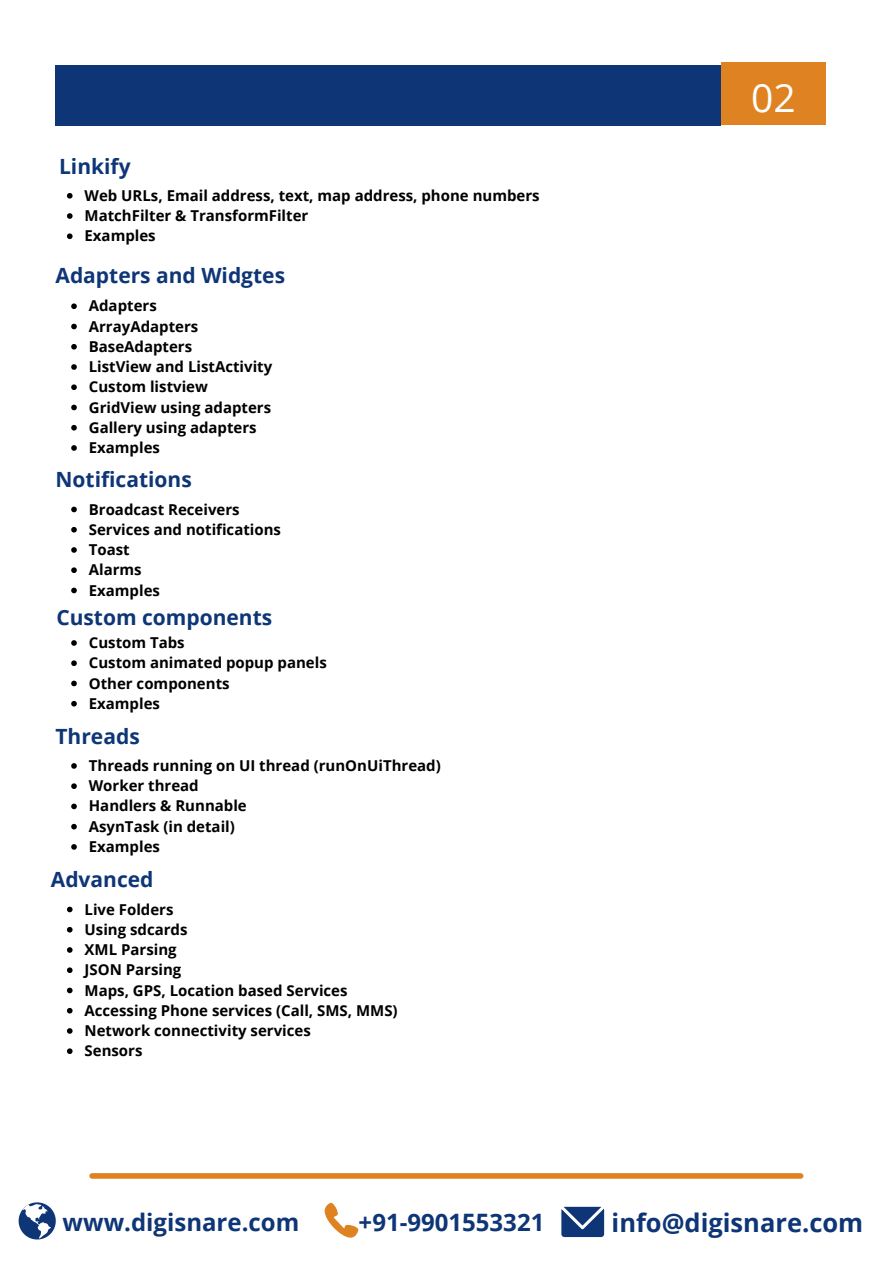
<style>
.page{position:relative;width:893px;height:1264px;background:#fff}
.page>*{position:absolute;margin:0;border:0;box-sizing:border-box;transform-origin:0 0}
.t1{font:39px "Open Sans";color:#fff}
.t2{font:700 25.5px "Open Sans";color:#0e3677}
.t3{font:700 24px "Open Sans";color:#0e3677}
.t4{font:700 21px "Open Sans";color:#0e3677}
.t5{font:700 15px/20.2px "Open Sans";color:#000}
</style>
<div class="page">
<div style="left:55px;top:65px;width:666px;height:61px;background:#0e3677"></div>
<div style="left:92px;top:1173px;width:708px;height:5px;background:#df8221"></div>
<div style="left:721px;top:62px;width:104px;height:63px;background:#df8221"></div>
<svg style="left:67px;top:193px;width:6px;height:5px"></svg>
<svg style="left:67px;top:213px;width:6px;height:6px"></svg>
<svg style="left:67px;top:233px;width:6px;height:6px"></svg>
<svg style="left:71px;top:506px;width:6px;height:6px"></svg>
<svg style="left:71px;top:527px;width:6px;height:5px"></svg>
<svg style="left:71px;top:547px;width:6px;height:6px"></svg>
<svg style="left:71px;top:567px;width:6px;height:6px"></svg>
<svg style="left:71px;top:587px;width:6px;height:6px"></svg>
<svg style="left:71px;top:640px;width:6px;height:5px"></svg>
<svg style="left:71px;top:660px;width:6px;height:6px"></svg>
<svg style="left:71px;top:680px;width:6px;height:6px"></svg>
<svg style="left:71px;top:701px;width:6px;height:5px"></svg>
<svg style="left:67px;top:906px;width:6px;height:6px"></svg>
<svg style="left:67px;top:926px;width:6px;height:6px"></svg>
<svg style="left:67px;top:947px;width:6px;height:5px"></svg>
<svg style="left:67px;top:967px;width:6px;height:6px"></svg>
<svg style="left:67px;top:987px;width:6px;height:6px"></svg>
<svg style="left:67px;top:1007px;width:6px;height:6px"></svg>
<svg style="left:67px;top:1028px;width:6px;height:5px"></svg>
<svg style="left:67px;top:1048px;width:6px;height:5px"></svg>
<svg style="left:19px;top:1202px;width:37px;height:37px"></svg>
<svg style="left:324px;top:1202px;width:34px;height:35px"></svg>
<svg style="left:561px;top:1206px;width:43px;height:30px"></svg>
<svg style="left:71px;top:303px;width:6px;height:6px"></svg>
<svg style="left:71px;top:324px;width:6px;height:5px"></svg>
<svg style="left:71px;top:344px;width:6px;height:5px"></svg>
<svg style="left:71px;top:364px;width:6px;height:6px"></svg>
<svg style="left:71px;top:384px;width:6px;height:6px"></svg>
<svg style="left:71px;top:404px;width:6px;height:6px"></svg>
<svg style="left:71px;top:425px;width:6px;height:5px"></svg>
<svg style="left:71px;top:445px;width:6px;height:6px"></svg>
<svg style="left:71px;top:763px;width:6px;height:5px"></svg>
<svg style="left:71px;top:783px;width:6px;height:6px"></svg>
<svg style="left:71px;top:803px;width:6px;height:6px"></svg>
<svg style="left:71px;top:823px;width:6px;height:6px"></svg>
<svg style="left:71px;top:844px;width:6px;height:5px"></svg>
<h3 class="t4" style="left:59px;top:151px;width:73px">Linkify</h3>
<p class="t5" style="left:85px;top:185px;width:456px">Web URLs, Email address, text, map address, phone numbers<br>MatchFilter &amp; TransformFilter<br>Examples</p>
<h3 class="t4" style="left:55px;top:261px;width:231px">Adapters and Widgtes</h3>
<p class="t5" style="left:89px;top:295px;width:185px">Adapters<br>ArrayAdapters<br>BaseAdapters<br>ListView and ListActivity<br>Custom listview<br>GridView using adapters<br>Gallery using adapters<br>Examples</p>
<h3 class="t4" style="left:55px;top:464px;width:138px">Notifications</h3>
<p class="t5" style="left:89px;top:498px;width:194px">Broadcast Receivers<br>Services and notifications<br>Toast<br>Alarms<br>Examples</p>
<h3 class="t4" style="left:56px;top:602px;width:217px">Custom components</h3>
<p class="t5" style="left:89px;top:632px;width:239px">Custom Tabs<br>Custom animated popup panels<br>Other components<br>Examples</p>
<h3 class="t4" style="left:55px;top:721px;width:86px">Threads</h3>
<p class="t5" style="left:89px;top:755px;width:353px">Threads running on UI thread (runOnUiThread)<br>Worker thread<br>Handlers &amp; Runnable<br>AsynTask (in detail)<br>Examples</p>
<h3 class="t4" style="left:51px;top:864px;width:104px">Advanced</h3>
<p class="t5" style="left:85px;top:898px;width:314px">Live Folders<br>Using sdcards<br>XML Parsing<br>JSON Parsing<br>Maps, GPS, Location based Services<br>Accessing Phone services (Call, SMS, MMS)<br>Network connectivity services<br>Sensors</p>
<h1 class="t1" style="left:751px;top:70px;width:46px">02</h1>
<h3 class="t3" style="left:63px;top:1204px;width:238px">www.digisnare.com</h3>
<h3 class="t3" style="left:358px;top:1204px;width:187px">+91-9901553321</h3>
<h2 class="t2" style="left:611px;top:1204px;width:253px">info@digisnare.com</h2>
</div>
